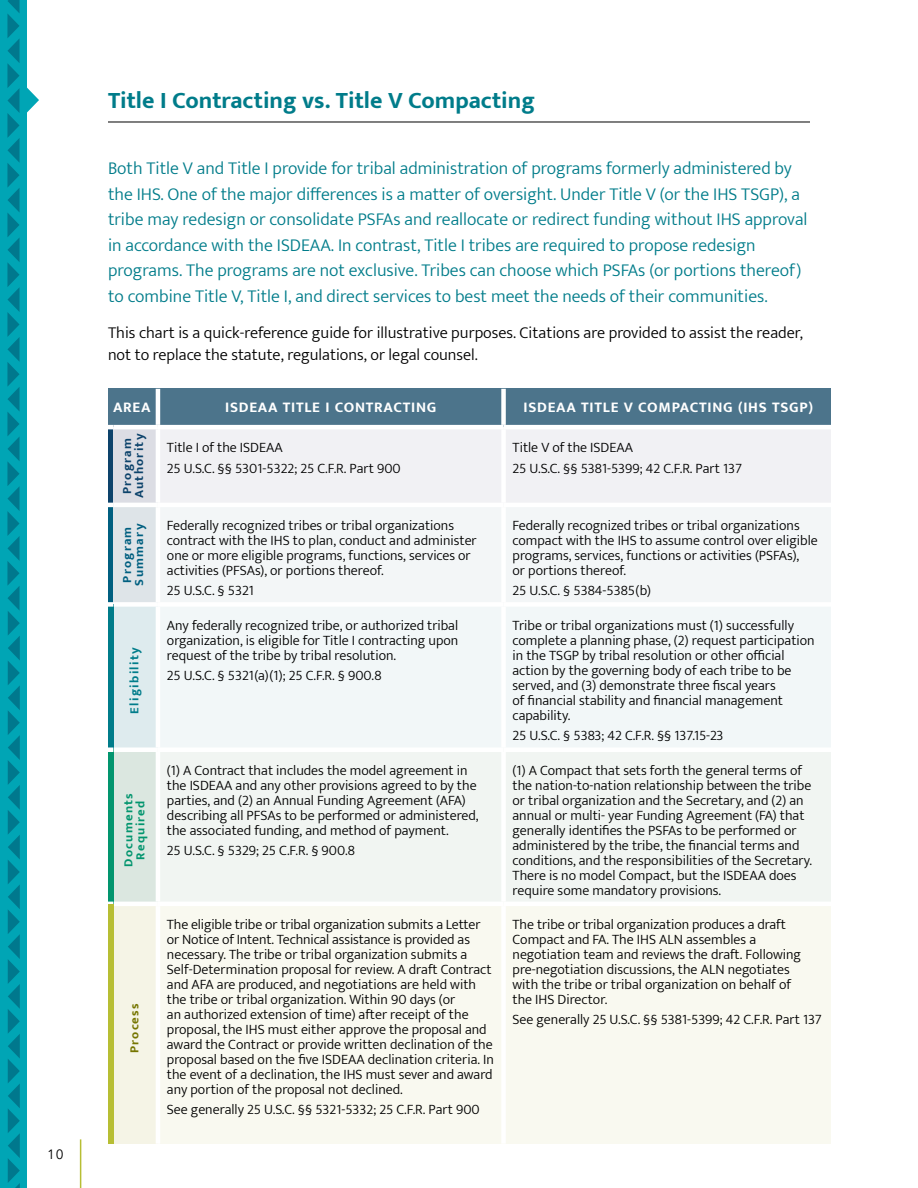
<style>
.page{position:relative;width:918px;height:1188px;background:#fff}
.page>*{position:absolute;margin:0;border:0;box-sizing:border-box;transform-origin:0 0}
.t1{font:700 24px "Mukta";color:#007c8a}
.t2{font:300 18px/25.5px "Mukta";color:#007c8a}
.t3{font:300 16.5px/22.5px "Mukta";color:#000}
.t4{font:700 15px "Mukta";letter-spacing:.05em;color:#fff}
.t5{font:300 14.25px/15px "Mukta";color:#000}
.t6{font:13.5px "Avenir Next";color:#000}
.t7{font:700 12.75px/12px "Mukta";letter-spacing:.1em;color:#02956e;text-align:center}
.t8{font:700 12.75px/12px "Mukta";letter-spacing:.1em;color:#0d436b;text-align:center}
.t9{font:700 12.75px/12px "Mukta";letter-spacing:.1em;color:#005f80}
.t10{font:700 12.75px "Mukta";letter-spacing:.1em;color:#007c8a}
.t11{font:700 12.75px "Mukta";letter-spacing:.1em;color:#757500}
</style>
<div class="page">
<div style="left:0;top:0;width:27px;height:1188px;background:#00a5b5"></div>
<svg style="left:7px;top:0;width:13px;height:1188px"></svg>
<svg style="left:27px;top:88px;width:12px;height:24px"></svg>
<div style="left:108px;top:427px;width:5px;height:78px;background:#0d436b"></div>
<div style="left:113px;top:427px;width:45px;height:78px;background:#dcdde4"></div>
<div style="left:108px;top:505px;width:5px;height:99px;background:#005f80"></div>
<div style="left:113px;top:505px;width:45px;height:99px;background:#dee4e8"></div>
<div style="left:158px;top:505px;width:346px;height:99px;background:#f3f6f7"></div>
<div style="left:504px;top:505px;width:327px;height:99px;background:#f3f6f7"></div>
<div style="left:113px;top:604px;width:45px;height:146px;background:#deebee"></div>
<div style="left:158px;top:604px;width:346px;height:146px;background:#f2f7f8"></div>
<div style="left:504px;top:604px;width:327px;height:146px;background:#f2f7f8"></div>
<div style="left:113px;top:750px;width:45px;height:154px;background:#dbe7e0"></div>
<div style="left:158px;top:750px;width:346px;height:154px;background:#f1f5f2"></div>
<div style="left:504px;top:750px;width:327px;height:154px;background:#f1f5f2"></div>
<div style="left:113px;top:904px;width:45px;height:240px;background:#f5f4e6"></div>
<div style="left:158px;top:904px;width:346px;height:240px;background:#f9f9f0"></div>
<div style="left:504px;top:904px;width:327px;height:240px;background:#f9f9f0"></div>
<div style="left:108px;top:389px;width:50px;height:38px;background:#4c748b"></div>
<div style="left:158px;top:389px;width:346px;height:38px;background:#4c748b"></div>
<div style="left:504px;top:389px;width:327px;height:38px;background:#4c748b"></div>
<div style="left:158px;top:427px;width:346px;height:78px;background:#f1f1f4"></div>
<div style="left:504px;top:427px;width:327px;height:78px;background:#f1f1f4"></div>
<hr style="left:158px;top:425px;width:346px;height:4px;background:#fff">
<hr style="left:504px;top:425px;width:327px;height:4px;background:#fff">
<hr style="left:113px;top:425px;width:45px;height:4px;background:#fff">
<hr style="left:113px;top:902px;width:45px;height:4px;background:#fff">
<hr style="left:158px;top:902px;width:346px;height:4px;background:#fff">
<hr style="left:504px;top:902px;width:327px;height:4px;background:#fff">
<hr style="left:156px;top:429px;width:4px;height:74px;background:#fff">
<hr style="left:156px;top:507px;width:4px;height:95px;background:#fff">
<hr style="left:156px;top:607px;width:4px;height:141px;background:#fff">
<hr style="left:156px;top:752px;width:4px;height:150px;background:#fff">
<hr style="left:156px;top:906px;width:4px;height:238px;background:#fff">
<hr style="left:156px;top:389px;width:4px;height:36px;background:#fff">
<hr style="left:158px;top:748px;width:346px;height:4px;background:#fff">
<hr style="left:504px;top:748px;width:327px;height:4px;background:#fff">
<hr style="left:113px;top:748px;width:45px;height:4px;background:#fff">
<div style="left:158px;top:602px;width:346px;height:5px;background:#fff"></div>
<div style="left:504px;top:602px;width:327px;height:5px;background:#fff"></div>
<div style="left:113px;top:602px;width:45px;height:5px;background:#fff"></div>
<hr style="left:158px;top:503px;width:346px;height:4px;background:#fff">
<hr style="left:504px;top:503px;width:327px;height:4px;background:#fff">
<hr style="left:113px;top:503px;width:45px;height:4px;background:#fff">
<div style="left:501px;top:429px;width:5px;height:74px;background:#fff"></div>
<div style="left:501px;top:507px;width:5px;height:95px;background:#fff"></div>
<div style="left:501px;top:607px;width:5px;height:141px;background:#fff"></div>
<div style="left:501px;top:752px;width:5px;height:150px;background:#fff"></div>
<div style="left:501px;top:389px;width:5px;height:36px;background:#fff"></div>
<div style="left:501px;top:906px;width:5px;height:238px;background:#fff"></div>
<div style="left:108px;top:604px;width:5px;height:146px;background:#007c8a"></div>
<div style="left:108px;top:750px;width:5px;height:154px;background:#02956e"></div>
<div style="left:108px;top:904px;width:5px;height:240px;background:#b7be34"></div>
<svg style="left:108px;top:425px;width:5px;height:4px"></svg>
<svg style="left:108px;top:503px;width:5px;height:4px"></svg>
<svg style="left:108px;top:602px;width:5px;height:5px"></svg>
<svg style="left:108px;top:748px;width:5px;height:4px"></svg>
<hr style="left:108px;top:122px;width:702px;height:1px;background:#000">
<hr style="left:80px;top:1139px;width:1px;height:49px;background:#b7be34">
<p class="t6" style="left:47px;top:1143px;width:18px">10</p>
<h1 class="t1" style="left:108px;top:86px;width:428px">Title I Contracting vs. Title V Compacting</h1>
<p class="t2" style="left:108px;top:155px;width:701px">Both Title V and Title I provide for tribal administration of programs formerly administered by the IHS. One of the major differences is a matter of oversight. Under Title V (or the IHS TSGP), a tribe may redesign or consolidate PSFAs and reallocate or redirect funding without IHS approval in accordance with the ISDEAA. In contrast, Title I tribes are required to propose redesign programs. The programs are not exclusive. Tribes can choose which PSFAs (or portions thereof) to combine Title V, Title I, and direct services to best meet the needs of their communities.</p>
<p class="t3" style="left:108px;top:321px;width:697px">This chart is a quick-reference guide for illustrative purposes. Citations are provided to assist the reader, not to replace the statute, regulations, or legal counsel.</p>
<p class="t4" style="left:113px;top:398px;width:39px">AREA</p>
<p class="t4" style="left:225px;top:398px;width:213px">ISDEAA TITLE I CONTRACTING</p>
<p class="t4" style="left:524px;top:398px;width:291px">ISDEAA TITLE V COMPACTING (IHS TSGP)</p>
<p class="t8" style="left:121px;top:498px;width:66px;rotate:-90deg">Program<br>Authority</p>
<p class="t5" style="left:167px;top:440px;width:117px">Title I of the ISDEAA</p>
<p class="t5" style="left:513px;top:440px;width:122px">Title V of the ISDEAA</p>
<p class="t5" style="left:167px;top:460px;width:235px">25 U.S.C. §§ 5301-5322; 25 C.F.R. Part 900</p>
<p class="t5" style="left:513px;top:460px;width:231px">25 U.S.C. §§ 5381-5399; 42 C.F.R. Part 137</p>
<p class="t9" style="left:121px;top:586px;width:63px;rotate:-90deg">Program<br>Summary</p>
<p class="t5" style="left:167px;top:518px;width:311px">Federally recognized tribes or tribal organizations contract with the IHS to plan, conduct and administer one or more eligible programs, functions, services or activities (PFSAs), or portions thereof.</p>
<p class="t5" style="left:167px;top:583px;width:89px">25 U.S.C. § 5321</p>
<p class="t10" style="left:127px;top:714px;width:68px;rotate:-90deg">Eligibility</p>
<p class="t5" style="left:167px;top:617px;width:293px;text-align:justify">Any federally recognized tribe, or authorized tribal organization, is eligible for Title I contracting upon request of the tribe by tribal resolution.</p>
<p class="t5" style="left:167px;top:668px;width:216px">25 U.S.C. § 5321(a)(1); 25 C.F.R. § 900.8</p>
<p class="t7" style="left:122px;top:867px;width:75px;rotate:-90deg">Documents<br>Required</p>
<p class="t5" style="left:167px;top:762px;width:313px">(1) A Contract that includes the model agreement in the ISDEAA and any other provisions agreed to by the parties, and (2) an Annual Funding Agreement (AFA) describing all PFSAs to be performed or administered, the associated funding, and method of payment.</p>
<p class="t5" style="left:167px;top:843px;width:190px">25 U.S.C. § 5329; 25 C.F.R. § 900.8</p>
<p class="t11" style="left:127px;top:1053px;width:51px;rotate:-90deg">Process</p>
<p class="t5" style="left:167px;top:917px;width:328px">The eligible tribe or tribal organization submits a Letter or Notice of Intent. Technical assistance is provided as necessary. The tribe or tribal organization submits a Self-Determination proposal for review. A draft Contract and AFA are produced, and negotiations are held with the tribe or tribal organization. Within 90 days (or<br>an authorized extension of time) after receipt of the proposal, the IHS must either approve the proposal and award the Contract or provide written declination of the proposal based on the five ISDEAA declination criteria. In the event of a declination, the IHS must sever and award any portion of the proposal not declined.</p>
<p class="t5" style="left:167px;top:1102px;width:314px">See generally 25 U.S.C. §§ 5321-5332; 25 C.F.R. Part 900</p>
<p class="t5" style="left:513px;top:518px;width:307px">Federally recognized tribes or tribal organizations compact with the IHS to assume control over eligible programs, services, functions or activities (PSFAs),<br>or portions thereof.</p>
<p class="t5" style="left:513px;top:583px;width:140px">25 U.S.C. § 5384-5385(b)</p>
<p class="t5" style="left:513px;top:617px;width:304px">Tribe or tribal organizations must (1) successfully complete a planning phase, (2) request participation in the TSGP by tribal resolution or other official action by the governing body of each tribe to be served, and (3) demonstrate three fiscal years<br>of financial stability and financial management capability.</p>
<p class="t5" style="left:513px;top:728px;width:213px">25 U.S.C. § 5383; 42 C.F.R. §§ 137.15-23</p>
<p class="t5" style="left:513px;top:762px;width:301px">(1) A Compact that sets forth the general terms of the nation-to-nation relationship between the tribe or tribal organization and the Secretary, and (2) an annual or multi- year Funding Agreement (FA) that generally identifies the PSFAs to be performed or administered by the tribe, the financial terms and conditions, and the responsibilities of the Secretary.<br>There is no model Compact, but the ISDEAA does require some mandatory provisions.</p>
<p class="t5" style="left:513px;top:917px;width:290px">The tribe or tribal organization produces a draft Compact and FA. The IHS ALN assembles a negotiation team and reviews the draft. Following pre-negotiation discussions, the ALN negotiates with the tribe or tribal organization on behalf of the IHS Director.</p>
<p class="t5" style="left:513px;top:1012px;width:311px">See generally 25 U.S.C. §§ 5381-5399; 42 C.F.R. Part 137</p>
</div>
